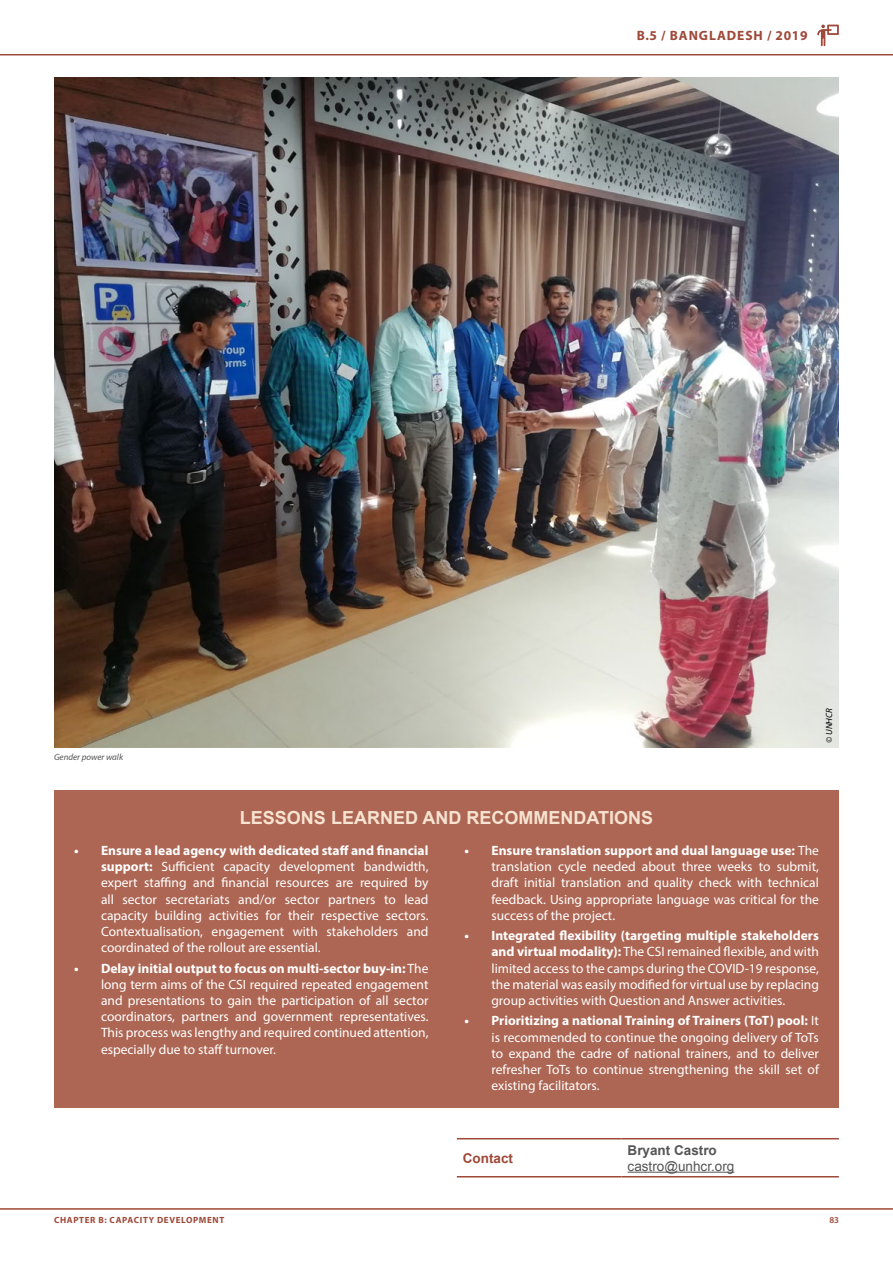
<style>
.page{position:relative;width:893px;height:1263px;background:#fff}
.page>*{position:absolute;margin:0;border:0;box-sizing:border-box;transform-origin:0 0}
.t1{font:700 18px "Arial";color:#f7e3d1}
.t2{font:13.5px/16.2px "Myriad Pro";color:#fff;text-align:justify}
.t3{font:700 13.5px "Myriad Pro";letter-spacing:.07em;color:#9e4939}
.t4{font:13.5px "Arial";color:#555456}
.t5{font:700 13.5px "Arial";color:#555456}
.t6{font:700 13.5px "Arial";color:#9e4939}
.t7{font:700 9px "Myriad Pro";letter-spacing:.07em;color:#9e4939}
.t8{font:italic 9px "Myriad Pro";color:#555456}
.t9{font:italic 9px "Myriad Pro";color:#000}
.t10{font:600 9px "Myriad Pro";color:#9e4939}
.s1{font-weight:700}
</style>
<div class="page">
<hr style="left:0;top:1208px;width:893px;height:2px;background:#9e4939">
<hr style="left:0;top:54px;width:893px;height:1px;background:#9e4939">
<svg style="left:817px;top:25px;width:22px;height:21px"></svg>
<img style="left:54px;top:78px;width:785px;height:669px">
<div style="left:54px;top:791px;width:785px;height:317px;background:#ad6653"></div>
<hr style="left:457px;top:1138px;width:165px;height:1px;background:#9e4939">
<hr style="left:622px;top:1138px;width:217px;height:1px;background:#9e4939">
<hr style="left:457px;top:1176px;width:165px;height:1px;background:#9e4939">
<hr style="left:622px;top:1176px;width:217px;height:1px;background:#9e4939">
<hr style="left:628px;top:1172px;width:106px;height:1px;background:#555456">
<p class="t8" style="left:54px;top:752px;width:71px">Gender power walk</p>
<p class="t3" style="left:637px;top:27px;width:172px">B.5 / BANGLADESH / 2019</p>
<p class="t9" style="left:823px;top:743px;width:36px;rotate:-90deg">© UNHCR</p>
<h1 class="t1" style="left:240px;top:806px;width:415px">LESSONS LEARNED AND RECOMMENDATIONS</h1>
<p class="t2" style="left:101px;top:842px;width:329px;text-indent:-27px"><span class="s1">• Ensure a lead agency with dedicated staff and financial support:</span> Sufficient capacity development bandwidth, expert staffing and financial resources are required by all sector secretariats and/or sector partners to lead capacity building activities for their respective sectors.<br>Contextualisation, engagement with stakeholders and coordinated of the rollout are essential.</p>
<p class="t2" style="left:101px;top:960px;width:329px;text-indent:-27px"><span class="s1">• Delay initial output to focus on multi-sector buy-in:</span> The long term aims of the CSI required repeated engagement and presentations to gain the participation of all sector coordinators, partners and government representatives.<br>This process was lengthy and required continued attention, especially due to staff turnover.</p>
<p class="t2" style="left:491px;top:842px;width:329px;text-indent:-27px"><span class="s1">• Ensure translation support and dual language use:</span> The translation cycle needed about three weeks to submit, draft initial translation and quality check with technical feedback. Using appropriate language was critical for the success of the project.</p>
<p class="t2" style="left:491px;top:927px;width:329px;text-indent:-27px"><span class="s1">• Integrated flexibility (targeting multiple stakeholders and virtual modality):</span> The CSI remained flexible, and with limited access to the camps during the COVID-19 response, the material was easily modified for virtual use by replacing group activities with Question and Answer activities.</p>
<p class="t2" style="left:491px;top:1012px;width:329px;text-indent:-27px"><span class="s1">• Prioritizing a national Training of Trainers (ToT) pool:</span> It is recommended to continue the ongoing delivery of ToTs to expand the cadre of national trainers, and to deliver refresher ToTs to continue strengthening the skill set of existing facilitators.</p>
<p class="t6" style="left:463px;top:1149px;width:52px">Contact</p>
<p class="t5" style="left:628px;top:1141px;width:91px">Bryant Castro</p>
<p class="t4" style="left:628px;top:1157px;width:108px">castro@unhcr.org</p>
<p class="t7" style="left:54px;top:1214px;width:172px">CHAPTER B: CAPACITY DEVELOPMENT</p>
<p class="t10" style="left:829px;top:1214px;width:11px">83</p>
</div>
